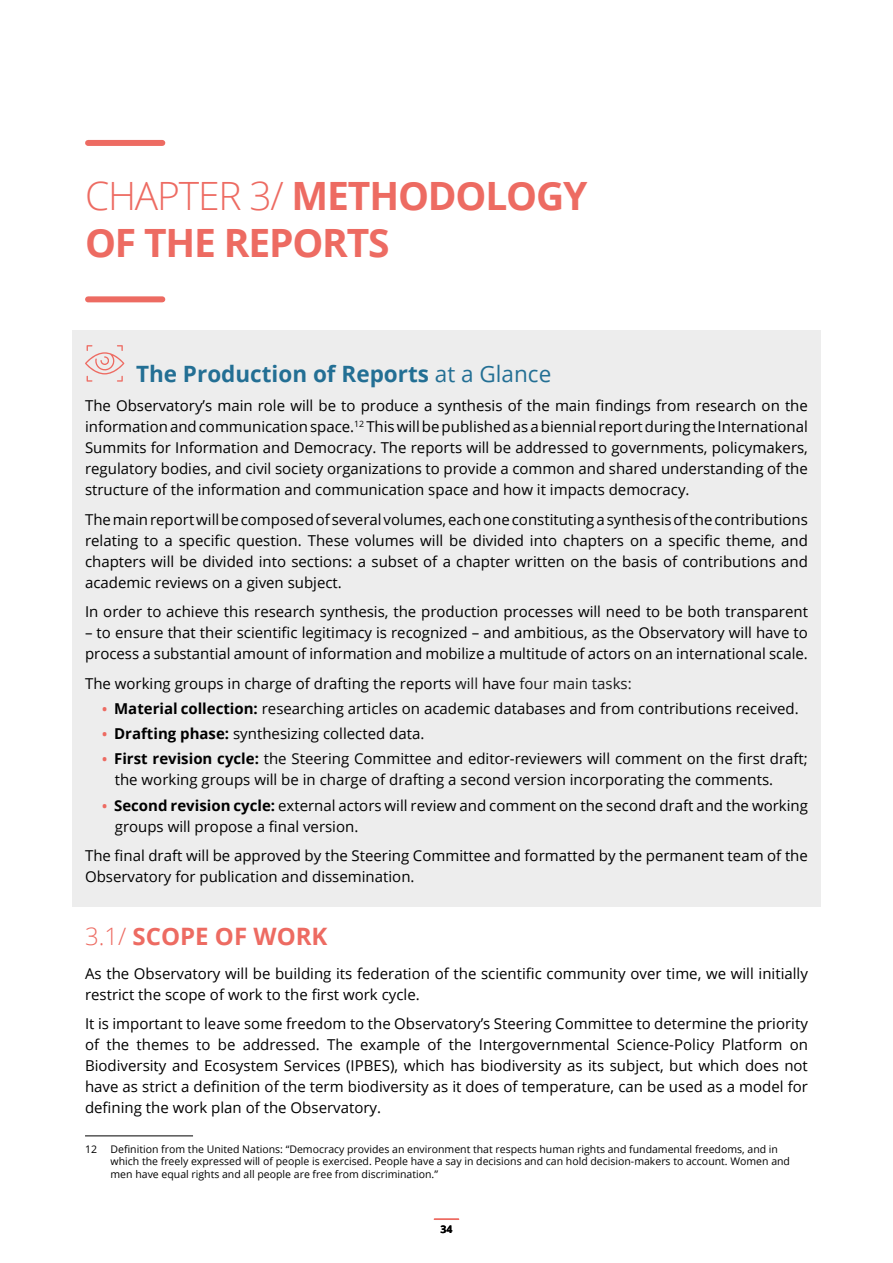
<style>
.page{position:relative;width:893px;height:1263px;background:#fff}
.page>*{position:absolute;margin:0;border:0;box-sizing:border-box;transform-origin:0 0}
.t1{font:700 39px/46.8px "Open Sans";letter-spacing:-.03em;color:#ed6b62}
.t2{font:700 24px "Open Sans";color:#ed6b62}
.t3{font:700 22.5px "Open Sans";color:#236f94}
.t4{font:15px/21px "Open Sans";color:#000}
.t5{font:10.5px/12.6px "Open Sans";color:#000}
.t6{font:700 10.5px "Open Sans";color:#000}
.s1{font-weight:300}
.s2{font-weight:400}
.s3{color:#191919}
.s4{font-weight:700;font-size:13.5px;color:#ed6b62}
.s5{font-weight:700}
</style>
<div class="page">
<hr style="left:434px;top:1218px;width:24px;height:2px;background:#ed6b62">
<div style="left:72px;top:330px;width:749px;height:100px;background:#ededed"></div>
<div style="left:72px;top:383px;width:749px;height:137px;background:#ededed"></div>
<div style="left:72px;top:496px;width:749px;height:116px;background:#ededed"></div>
<div style="left:72px;top:589px;width:749px;height:95px;background:#ededed"></div>
<div style="left:72px;top:660px;width:749px;height:53px;background:#ededed"></div>
<div style="left:72px;top:711px;width:749px;height:53px;background:#ededed"></div>
<div style="left:72px;top:736px;width:749px;height:74px;background:#ededed"></div>
<div style="left:72px;top:782px;width:749px;height:74px;background:#ededed"></div>
<div style="left:72px;top:833px;width:749px;height:74px;background:#ededed"></div>
<div style="left:88px;top:140px;width:74px;height:6px;background:#ed6b62"></div>
<div style="left:88px;top:296px;width:74px;height:6px;background:#ed6b62"></div>
<svg style="left:85px;top:345px;width:39px;height:37px"></svg>
<hr style="left:85px;top:1135px;width:108px;height:1px;background:#000">
<h1 class="t1" style="left:85px;top:171px;width:504px"><span class="s1">CHAPTER 3/</span> METHODOLOGY<br>OF THE REPORTS</h1>
<h3 class="t3" style="left:136px;top:358px;width:417px">The Production of Reports <span class="s2">at a Glance</span></h3>
<p class="t4" style="left:85px;top:395px;width:724px;text-align:justify">The Observatory’s main role will be to produce a synthesis of the main findings from research on the information and communication space.<sup>12</sup> This will be published as a biennial report during the International Summits for Information and Democracy. The reports will be addressed to governments, policymakers, regulatory bodies, and civil society organizations to provide a common and shared understanding of the structure of the information and communication space and how it impacts democracy.</p>
<p class="t4" style="left:85px;top:508px;width:724px;text-align:justify">The main report will be composed of several volumes, each one constituting a synthesis of the contributions relating to a specific question. These volumes will be divided into chapters on a specific theme, and chapters will be divided into sections: a subset of a chapter written on the basis of contributions and academic reviews on a given subject.</p>
<p class="t4" style="left:85px;top:601px;width:724px">In order to achieve this research synthesis, the production processes will need to be both transparent</p>
<p class="t4" style="left:85px;top:622px;width:724px">– to ensure that their scientific legitimacy is recognized – and ambitious, as the Observatory will have to process a substantial amount of information and mobilize a multitude of actors on an international scale.</p>
<p class="t4" style="left:85px;top:672px;width:548px">The working groups in charge of drafting the reports <span class="s3">will</span> have <span class="s3">four main tasks:</span></p>
<p class="t4" style="left:102px;top:698px;width:698px"><span class="s4">•</span> <span class="s5">Material collection:</span> researching articles on academic databases and from contributions received.</p>
<p class="t4" style="left:102px;top:723px;width:324px"><span class="s4">•</span> <span class="s5">Drafting phase:</span> synthesizing collected data.</p>
<p class="t4" style="left:115px;top:748px;width:695px;text-indent:-13px"><span class="s4">•</span> <span class="s5">First revision cycle:</span> the Steering Committee and editor-reviewers will comment on the first draft; the working groups will be in charge of drafting a second version incorporating the comments.</p>
<p class="t4" style="left:115px;top:794px;width:695px;text-indent:-13px"><span class="s4">•</span> <span class="s5">Second revision cycle:</span> external actors will review and comment on the second draft and the working groups will propose a final version.</p>
<p class="t4" style="left:85px;top:845px;width:724px">The final draft will be approved by the Steering Committee and formatted by the permanent team of the<br>Observatory for publication and dissemination.</p>
<h2 class="t2" style="left:85px;top:919px;width:244px"><span class="s1">3.1/</span> SCOPE OF WORK</h2>
<p class="t4" style="left:85px;top:962px;width:724px">As the Observatory will be building its federation of the scientific community over time, we will initially restrict the scope of work to the first work cycle.</p>
<p class="t4" style="left:85px;top:1013px;width:724px;text-align:justify">It is important to leave some freedom to the Observatory’s Steering Committee to determine the priority of the themes to be addressed. The example of the Intergovernmental Science-Policy Platform on Biodiversity and Ecosystem Services (IPBES), which has biodiversity as its subject, but which does not have as strict a definition of the term biodiversity as it does of temperature, can be used as a model for defining the work plan of the Observatory.</p>
<p class="t5" style="left:85px;top:1142px;width:14px">12</p>
<p class="t5" style="left:111px;top:1142px;width:681px">Definition from the United Nations: “Democracy provides an environment that respects human rights and fundamental freedoms, and in which the freely expressed will of people is exercised. People have a say in decisions and can hold decision-makers to account. Women and men have equal rights and all people are free from discrimination.”</p>
<p class="t6" style="left:440px;top:1221px;width:13px">34</p>
</div>
